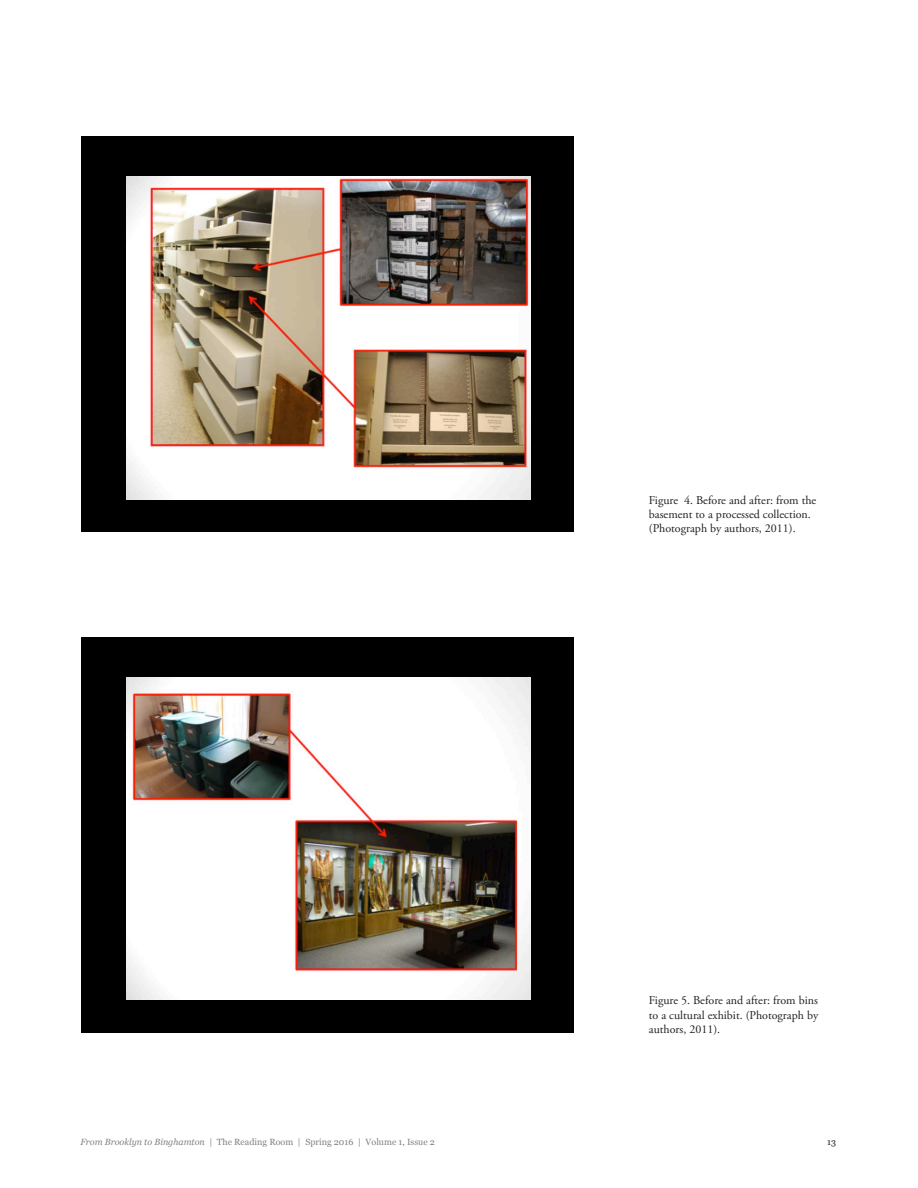
<style>
.page{position:relative;width:918px;height:1188px;background:#fff}
.page>*{position:absolute;margin:0;border:0;box-sizing:border-box;transform-origin:0 0}
.t1{font:12px/14.4px "Adobe Garamond Pro";color:#231f20}
.t2{font:9px "Georgia";color:#808285}
.t3{font:9px "Georgia";color:#231f20}
.s1{font-style:italic}
</style>
<div class="page">
<div style="left:81px;top:136px;width:493px;height:396px;background:#000"></div>
<img style="left:127px;top:176px;width:403px;height:324px">
<div style="left:81px;top:637px;width:493px;height:396px;background:#000"></div>
<img style="left:127px;top:677px;width:403px;height:322px">
<p class="t2" style="left:80px;top:1135px;width:356px"><span class="s1">From Brooklyn to Binghamton |</span> The Reading Room | Spring 2016 | Volume 1, Issue 2</p>
<p class="t1" style="left:649px;top:493px;width:169px">Figure 4. Before and after: from the basement to a processed collection. (Photograph by authors, 2011).</p>
<p class="t1" style="left:649px;top:994px;width:171px;text-align:justify">Figure 5. Before and after: from bins to a cultural exhibit. (Photograph by authors, 2011).</p>
<p class="t3" style="left:827px;top:1135px;width:10px">13</p>
</div>
